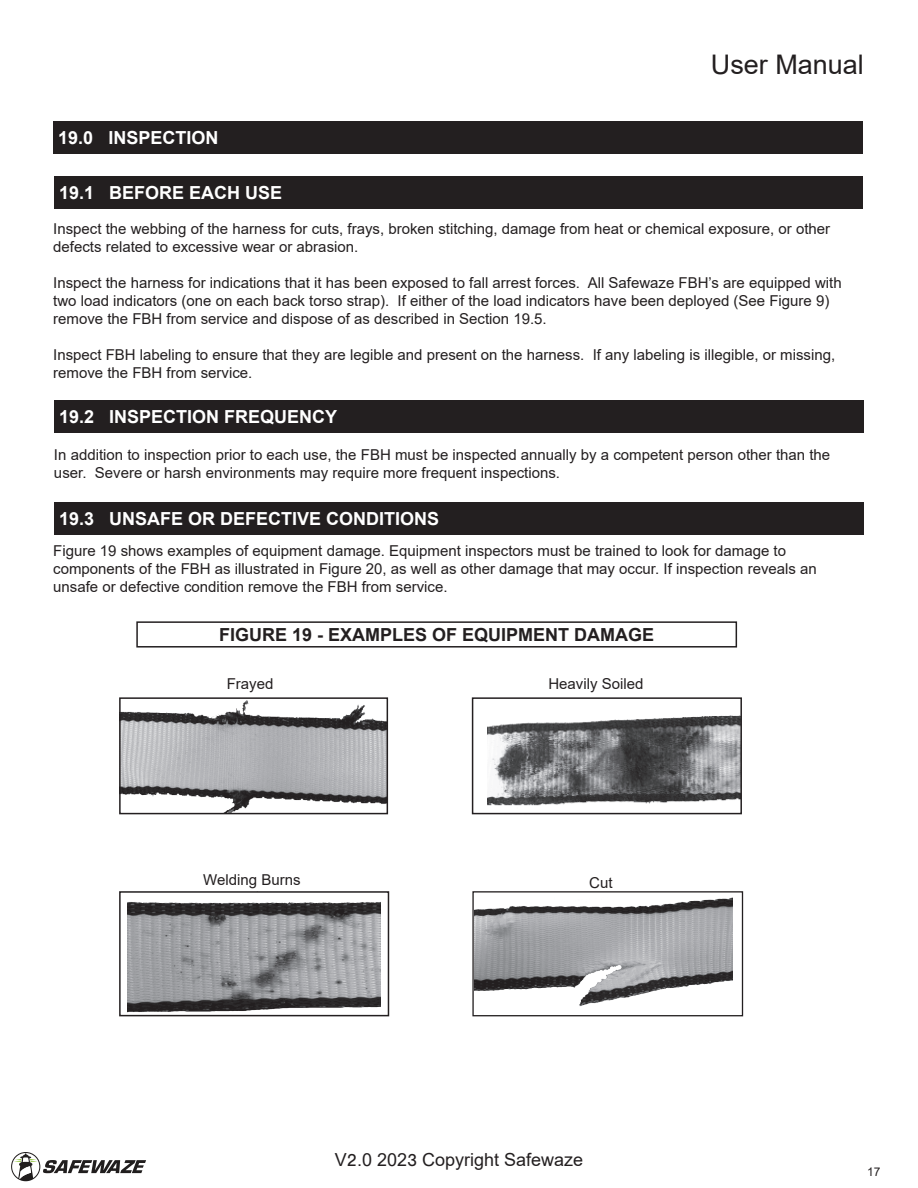
<style>
.page{position:relative;width:918px;height:1188px;background:#fff}
.page>*{position:absolute;margin:0;border:0;box-sizing:border-box;transform-origin:0 0}
.t1{font:27px "Arial";color:#231f20}
.t2{font:700 18px "Arial";color:#fff}
.t3{font:700 18px "Arial";color:#231f20}
.t4{font:18px "Arial";color:#231f20}
.t5{font:15px/18px "Arial";color:#231f20}
.t6{font:12px "Arial";color:#231f20}
.s1{font-family:"Nimbus San"}
</style>
<div class="page">
<svg style="left:11px;top:1152px;width:135px;height:29px"></svg>
<img style="left:122px;top:700px;width:263px;height:104px">
<img style="left:226px;top:804px;width:23px;height:7px">
<div style="left:119px;top:697px;width:269px;height:117px;border:2px solid #231f20"></div>
<img style="left:127px;top:902px;width:254px;height:111px">
<div style="left:119px;top:891px;width:270px;height:125px;border:2px solid #231f20"></div>
<img style="left:487px;top:715px;width:252px;height:91px">
<div style="left:472px;top:697px;width:270px;height:117px;border:2px solid #231f20"></div>
<img style="left:474px;top:925px;width:258px;height:81px">
<img style="left:474px;top:897px;width:259px;height:28px">
<div style="left:472px;top:891px;width:271px;height:125px;border:1px solid #231f20"></div>
<div style="left:53px;top:121px;width:810px;height:33px;background:#231f20"></div>
<div style="left:54px;top:176px;width:809px;height:32px;background:#231f20"></div>
<div style="left:54px;top:400px;width:810px;height:33px;background:#231f20"></div>
<div style="left:54px;top:503px;width:810px;height:32px;background:#231f20"></div>
<div style="left:136px;top:621px;width:601px;height:27px;border:2px solid #231f20"></div>
<p class="t2" style="left:58px;top:125px;width:162px">19.0 INSPECTION</p>
<p class="t2" style="left:59px;top:180px;width:225px">19.1 BEFORE EACH USE</p>
<p class="t1" style="left:711px;top:46px;width:155px">User Manual</p>
<p class="t5" style="left:53px;top:220px;width:779px">Inspect the webbing of the harness for cuts, frays, broken stitching, damage from heat or chemical exposure, or other defects related to excessive wear or abrasion.</p>
<p class="t5" style="left:53px;top:274px;width:790px">Inspect the harness for indications that it has been exposed to fall arrest forces. All Safewaze FBH’s are equipped with two load indicators (one on each back torso strap). If either of the load indicators have been deployed (See Figure 9) remove the FBH from service and dispose of as described in Section 19.5.</p>
<p class="t5" style="left:53px;top:346px;width:784px">Inspect FBH labeling to ensure that they are legible and present on the harness. If any labeling is illegible, or missing, remove the FBH from service.</p>
<p class="t2" style="left:59px;top:404px;width:280px">19.2 INSPECTION FREQUENCY</p>
<p class="t5" style="left:54px;top:446px;width:778px">In addition to inspection prior to each use, the FBH must be inspected annually by a competent person other than the user. Severe or harsh environments may require more frequent inspections.</p>
<p class="t2" style="left:59px;top:506px;width:382px">19.3 UNSAFE OR DEFECTIVE CONDITIONS</p>
<p class="t5" style="left:53px;top:542px;width:765px">Figure 19 shows examples of equipment damage. Equipment inspectors must be trained to look for damage to components of the FBH as illustrated in Figure 20, as well as other damage that may occur. If inspection reveals an unsafe or defective condition remove the FBH from service.</p>
<p class="t3" style="left:219px;top:622px;width:437px">FIGURE 19 - EXAMPLES OF EQUIPMENT DAMAGE</p>
<p class="t5" style="left:227px;top:675px;width:48px">Frayed</p>
<p class="t5" style="left:548px;top:675px;width:97px">Heavily Soiled</p>
<p class="t5" style="left:203px;top:871px;width:99px">Welding Burns</p>
<p class="t5" style="left:589px;top:874px;width:25px">Cut</p>
<p class="t4" style="left:335px;top:1147px;width:250px">V<span class="s1">2</span>.0 202<span class="s1">3</span> Copyright Safewaze</p>
<p class="t6" style="left:867px;top:1164px;width:15px">17</p>
</div>
